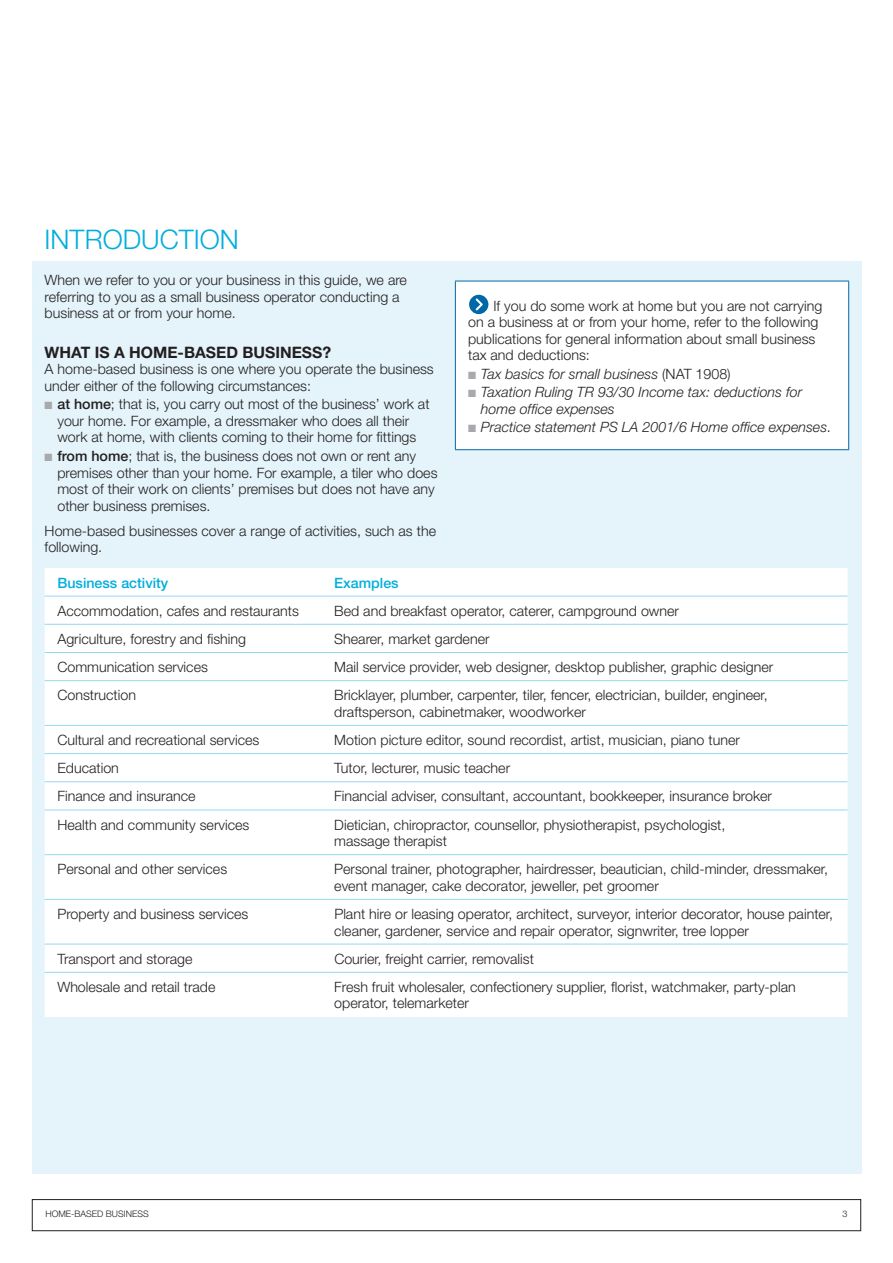
<style>
.page{position:relative;width:893px;height:1263px;background:#fff}
.page>*{position:absolute;margin:0;border:0;box-sizing:border-box;transform-origin:0 0}
.t1{font:300 27px "Helvetica Neue";color:#00aedc}
.t2{font:700 15.75px "Helvetica Neue";color:#231f20}
.t3{font:300 14.25px/16.5px "Helvetica Neue";color:#231f20}
.t4{font:italic 300 14.25px/16.5px "Helvetica Neue";color:#231f20}
.t5{font:500 14.25px "Helvetica Neue";color:#00aedc}
.t6{font:300 9px "Helvetica Neue";color:#231f20}
.s1{color:#a8a9ad}
.s2{font-weight:500}
.s3{font-style:normal}
</style>
<div class="page">
<div style="left:32px;top:261px;width:829px;height:913px;background:#e4f4fa"></div>
<div style="left:455px;top:281px;width:394px;height:169px;background:#fff"></div>
<hr style="left:455px;top:281px;width:394px;height:1px;background:#0068a9">
<hr style="left:455px;top:281px;width:1px;height:168px;background:#0068a9">
<hr style="left:848px;top:281px;width:1px;height:168px;background:#0068a9">
<hr style="left:455px;top:449px;width:394px;height:1px;background:#0068a9">
<svg style="left:469px;top:295px;width:19px;height:19px"></svg>
<div style="left:32px;top:1199px;width:829px;height:32px;border:1px solid #231f20"></div>
<div style="left:45px;top:568px;width:803px;height:449px;background:#fff"></div>
<hr style="left:45px;top:596px;width:803px;height:1px;background:#94d8ef">
<hr style="left:45px;top:624px;width:803px;height:1px;background:#94d8ef">
<hr style="left:45px;top:652px;width:803px;height:1px;background:#94d8ef">
<hr style="left:45px;top:680px;width:803px;height:1px;background:#94d8ef">
<hr style="left:45px;top:725px;width:803px;height:1px;background:#94d8ef">
<hr style="left:45px;top:753px;width:803px;height:1px;background:#94d8ef">
<hr style="left:45px;top:781px;width:803px;height:1px;background:#94d8ef">
<hr style="left:45px;top:810px;width:803px;height:1px;background:#94d8ef">
<hr style="left:45px;top:854px;width:803px;height:1px;background:#94d8ef">
<hr style="left:45px;top:899px;width:803px;height:1px;background:#94d8ef">
<hr style="left:45px;top:944px;width:803px;height:1px;background:#94d8ef">
<hr style="left:45px;top:972px;width:803px;height:1px;background:#94d8ef">
<h1 class="t1" style="left:45px;top:229px;width:196px">INTRODUCTION</h1>
<p class="t3" style="left:45px;top:273px;width:364px">When we refer to you or your business in this guide, we are referring to you as a small business operator conducting a business at or from your home.</p>
<p class="t2" style="left:45px;top:346px;width:288px">WHAT IS A HOME-BASED BUSINESS?</p>
<p class="t3" style="left:45px;top:362px;width:391px">A home-based business is one where you operate the business under either of the following circumstances:</p>
<p class="t3" style="left:45px;top:397px;width:386px;text-align:center"><span class="s1">■</span> <span class="s2">at home</span>; that is, you carry out most of the business’ work at your home. For example, a dressmaker who does all their work at home, with clients coming to their home for fittings</p>
<p class="t3" style="left:57px;top:449px;width:382px;text-indent:-13px"><span class="s1">■</span> <span class="s2">from home</span>; that is, the business does not own or rent any premises other than your home. For example, a tiler who does most of their work on clients’ premises but does not have any other business premises.</p>
<p class="t3" style="left:45px;top:523px;width:393px">Home-based businesses cover a range of activities, such as the following.</p>
<p class="t3" style="left:468px;top:299px;width:356px;text-indent:25px">If you do some work at home but you are not carrying on a business at or from your home, refer to the following publications for general information about small business tax and deductions:</p>
<p class="t4" style="left:468px;top:367px;width:264px"><span class="s1">■</span> Tax basics for small business <span class="s3">(NAT 1908)</span></p>
<p class="t4" style="left:481px;top:385px;width:323px;text-indent:-13px"><span class="s1">■</span> Taxation Ruling TR 93/30 Income tax: deductions for home office expenses</p>
<p class="t4" style="left:468px;top:420px;width:364px"><span class="s1">■</span> Practice statement PS LA 2001/6 Home office expenses<span class="s3">.</span></p>
<p class="t5" style="left:57px;top:577px;width:112px">Business activity</p>
<p class="t5" style="left:334px;top:577px;width:66px">Examples</p>
<p class="t3" style="left:57px;top:604px;width:243px">Accommodation, cafes and restaurants</p>
<p class="t3" style="left:334px;top:604px;width:346px">Bed and breakfast operator, caterer, campground owner</p>
<p class="t3" style="left:57px;top:632px;width:190px">Agriculture, forestry and fishing</p>
<p class="t3" style="left:334px;top:632px;width:157px">Shearer, market gardener</p>
<p class="t3" style="left:57px;top:660px;width:152px">Communication services</p>
<p class="t3" style="left:334px;top:660px;width:441px">Mail service provider, web designer, desktop publisher, graphic designer</p>
<p class="t3" style="left:57px;top:688px;width:80px">Construction</p>
<p class="t3" style="left:334px;top:688px;width:435px">Bricklayer, plumber, carpenter, tiler, fencer, electrician, builder, engineer, draftsperson, cabinetmaker, woodworker</p>
<p class="t3" style="left:57px;top:733px;width:204px">Cultural and recreational services</p>
<p class="t3" style="left:334px;top:733px;width:407px">Motion picture editor, sound recordist, artist, musician, piano tuner</p>
<p class="t3" style="left:57px;top:761px;width:63px">Education</p>
<p class="t3" style="left:334px;top:761px;width:177px">Tutor, lecturer, music teacher</p>
<p class="t3" style="left:57px;top:789px;width:140px">Finance and insurance</p>
<p class="t3" style="left:334px;top:789px;width:439px">Financial adviser, consultant, accountant, bookkeeper, insurance broker</p>
<p class="t3" style="left:57px;top:818px;width:193px">Health and community services</p>
<p class="t3" style="left:334px;top:818px;width:393px">Dietician, chiropractor, counsellor, physiotherapist, psychologist, massage therapist</p>
<p class="t3" style="left:57px;top:862px;width:171px">Personal and other services</p>
<p class="t3" style="left:334px;top:862px;width:495px">Personal trainer, photographer, hairdresser, beautician, child-minder, dressmaker, event manager, cake decorator, jeweller, pet groomer</p>
<p class="t3" style="left:57px;top:907px;width:192px">Property and business services</p>
<p class="t3" style="left:334px;top:907px;width:500px">Plant hire or leasing operator, architect, surveyor, interior decorator, house painter, cleaner, gardener, service and repair operator, signwriter, tree lopper</p>
<p class="t3" style="left:57px;top:952px;width:137px">Transport and storage</p>
<p class="t3" style="left:334px;top:952px;width:201px">Courier, freight carrier, removalist</p>
<p class="t3" style="left:57px;top:980px;width:160px">Wholesale and retail trade</p>
<p class="t3" style="left:334px;top:980px;width:463px">Fresh fruit wholesaler, confectionery supplier, florist, watchmaker, party-plan operator, telemarketer</p>
<p class="t6" style="left:45px;top:1211px;width:105px">HOME-BASED BUSINESS</p>
<p class="t6" style="left:843px;top:1211px;width:7px">3</p>
</div>
